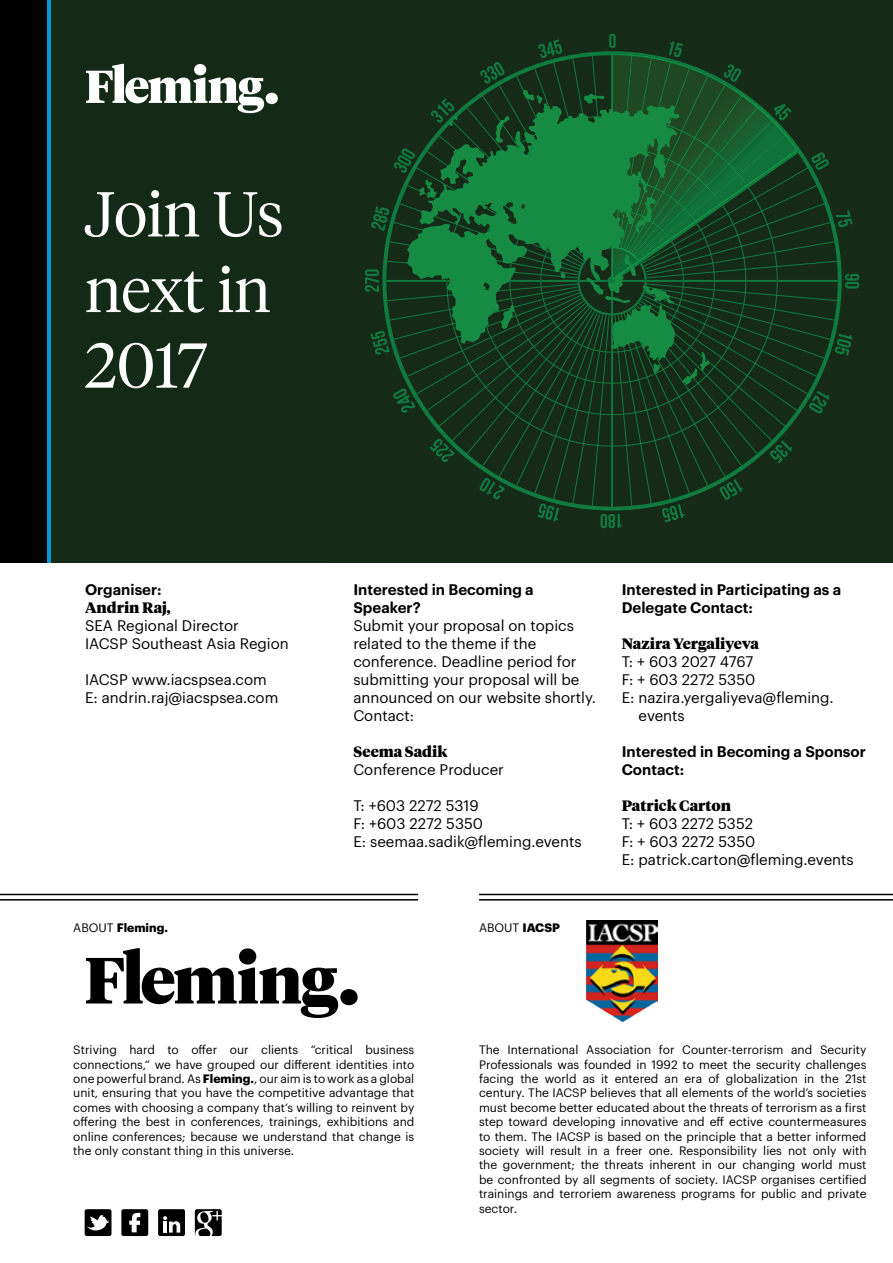
<style>
.page{position:relative;width:893px;height:1263px;background:#fff}
.page>*{position:absolute;margin:0;border:0;box-sizing:border-box;transform-origin:0 0}
.t1{font:300 63px/75.6px "Tiempos Headline";color:#fff}
.t2{font:15px/18px "Graphik";color:#000}
.t3{font:600 15px/18px "Graphik";color:#000}
.t4{font:900 15px "Tiempos Headline";color:#000}
.t5{font:12px/14.4px "Graphik";color:#000;text-align:justify}
.t6{font:700 12px "Graphik";color:#000}
.s1{font-weight:400}
.s2{font-weight:700}
</style>
<div class="page">
<div style="left:0;top:0;width:893px;height:562px;background:#132a17"></div>
<div style="left:0;top:0;width:51px;height:562px;background:#000"></div>
<hr style="left:47px;top:0;width:4px;height:562px;background:#0096d4">
<img style="left:587px;top:921px;width:71px;height:100px">
<svg style="left:365px;top:34px;width:494px;height:494px"></svg>
<svg style="left:385px;top:84px;width:324px;height:303px"></svg>
<svg style="left:86px;top:64px;width:192px;height:49px"></svg>
<svg style="left:86px;top:948px;width:272px;height:70px"></svg>
<div style="left:85px;top:1209px;width:26px;height:27px;background:#000;border-radius:2px"></div>
<svg style="left:87px;top:1215px;width:22px;height:15px"></svg>
<div style="left:121px;top:1209px;width:27px;height:27px;background:#000;border-radius:2px"></div>
<svg style="left:129px;top:1213px;width:11px;height:19px"></svg>
<div style="left:158px;top:1209px;width:27px;height:27px;background:#000;border-radius:2px"></div>
<svg style="left:163px;top:1216px;width:17px;height:16px"></svg>
<svg style="left:195px;top:1209px;width:27px;height:27px"></svg>
<hr style="left:0;top:894px;width:418px;height:1px;background:#000">
<hr style="left:479px;top:894px;width:414px;height:1px;background:#000">
<hr style="left:0;top:899px;width:418px;height:1px;background:#000">
<hr style="left:479px;top:899px;width:414px;height:1px;background:#000">
<h1 class="t1" style="left:85px;top:173px;width:200px">Join Us next in<br>2017</h1>
<p class="t3" style="left:85px;top:579px;width:78px">Organiser:</p>
<p class="t4" style="left:85px;top:597px;width:87px">Andrin Raj,</p>
<p class="t2" style="left:85px;top:615px;width:205px">SEA Regional Director<br>IACSP Southeast Asia Region</p>
<p class="t2" style="left:85px;top:669px;width:195px">IACSP www.iacspsea.com<br>E: andrin.raj@iacspsea.com</p>
<p class="t6" style="left:73px;top:918px;width:96px"><span class="s1">ABOUT</span> Fleming.</p>
<p class="t3" style="left:353px;top:579px;width:182px">Interested in Becoming a<br>Speaker?</p>
<p class="t2" style="left:353px;top:615px;width:244px">Submit your proposal on topics related to the theme if the conference. Deadline period for submitting your proposal will be announced on our website shortly.<br>Contact:</p>
<p class="t4" style="left:353px;top:741px;width:95px">Seema Sadik</p>
<p class="t2" style="left:353px;top:759px;width:152px">Conference Producer</p>
<p class="t2" style="left:353px;top:795px;width:230px">T: +603 2272 5319<br>F: +603 2272 5350<br>E: seemaa.sadik@fleming.events</p>
<p class="t5" style="left:479px;top:919px;width:82px">ABOUT <span class="s2">IACSP</span></p>
<p class="t3" style="left:622px;top:579px;width:221px">Interested in Participating as a<br>Delegate Contact:</p>
<p class="t4" style="left:622px;top:633px;width:139px">Nazira Yergaliyeva</p>
<p class="t2" style="left:622px;top:651px;width:133px">T: + 603 2027 4767</p>
<p class="t2" style="left:622px;top:669px;width:135px">F: + 603 2272 5350</p>
<p class="t2" style="left:622px;top:687px;width:214px">E: nazira.yergaliyeva@fleming.</p>
<p class="t2" style="left:638px;top:705px;width:48px">events</p>
<p class="t3" style="left:622px;top:741px;width:246px">Interested in Becoming a Sponsor<br>Contact:</p>
<p class="t4" style="left:622px;top:795px;width:111px">Patrick Carton</p>
<p class="t2" style="left:622px;top:813px;width:234px">T: + 603 2272 5352<br>F: + 603 2272 5350<br>E: patrick.carton@fleming.events</p>
<p class="t5" style="left:73px;top:1041px;width:343px">Striving hard to offer our clients “critical business connections,“ we have grouped our different identities into one powerful brand. As <span class="s2">Fleming.</span>, our aim is to work as a global unit, ensuring that you have the competitive advantage that comes with choosing a company that‘s willing to reinvent by offering the best in conferences, trainings, exhibitions and online conferences; because we understand that change is the only constant thing in this universe.</p>
<p class="t5" style="left:479px;top:1041px;width:389px">The International Association for Counter-terrorism and Security Professionals was founded in 1992 to meet the security challenges facing the world as it entered an era of globalization in the 21st century. The IACSP believes that all elements of the world’s societies must become better educated about the threats of terrorism as a first step toward developing innovative and eff ective countermeasures to them. The IACSP is based on the principle that a better informed society will result in a freer one. Responsibility lies not only with the government; the threats inherent in our changing world must be confronted by all segments of society. IACSP organises certified trainings and terroriem awareness programs for public and private sector.</p>
</div>
